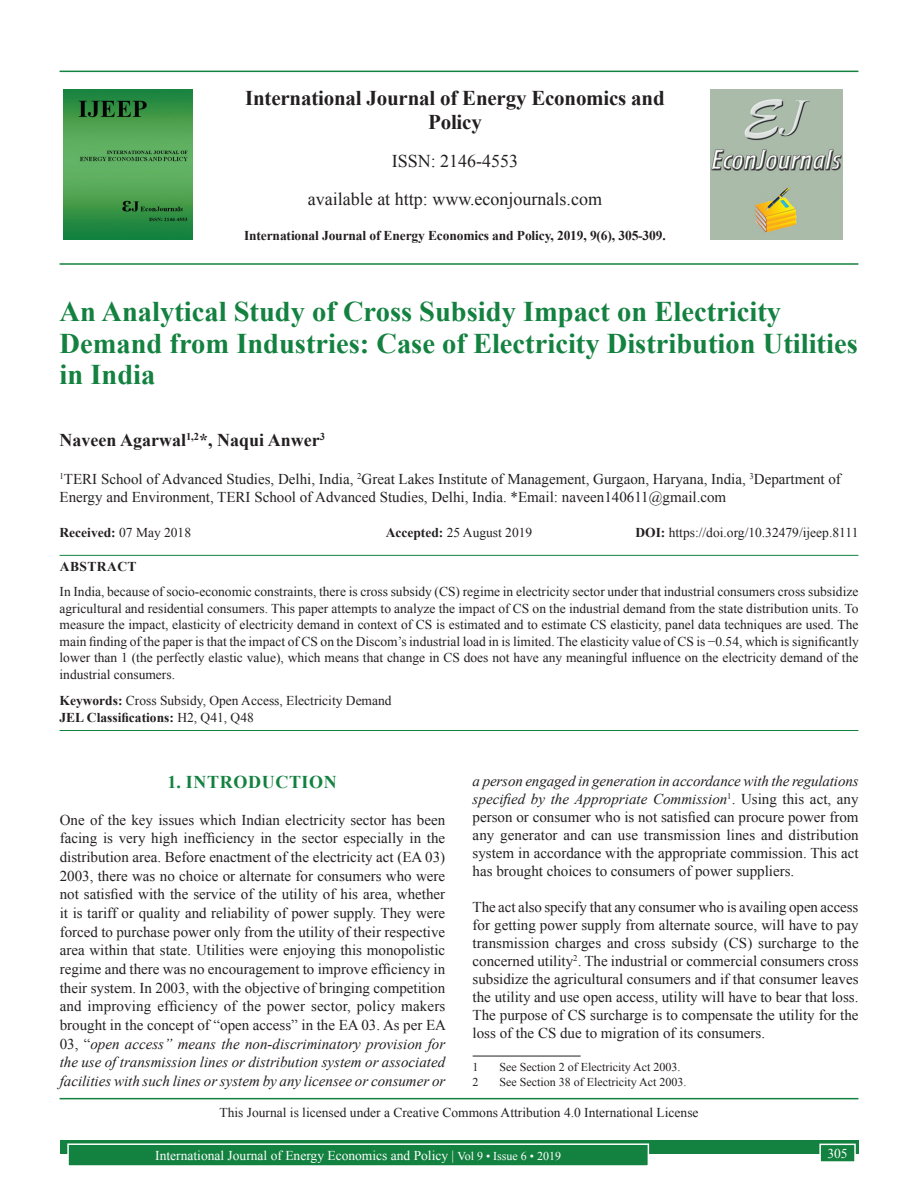
<style>
.page{position:relative;width:918px;height:1188px;background:#fff}
.page>*{position:absolute;margin:0;border:0;box-sizing:border-box;transform-origin:0 0}
.AT{font:700 28.5px/31.5px "Times New Roman";color:#13813f}
.JN{font:700 21px/24px "Times New Roman";letter-spacing:-.01em;color:#231f20;text-align:center}
.ISSN{font:18px "Times New Roman";color:#231f20}
.AU{font:700 18px "Times New Roman";color:#231f20}
.t1{font:700 18px "Times New Roman";letter-spacing:.035em;color:#13813f}
.TX{font:15px/18.8px "Times New Roman";color:#231f20;text-align:justify}
.AFF{font:15px/18px "Times New Roman";color:#231f20}
.ABS{font:13.5px/16.5px "Times New Roman";color:#231f20;text-align:justify}
.KWD{font:13.5px/16.2px "Times New Roman";color:#231f20}
.CCA{font:13.5px "Times New Roman";color:#231f20}
.JD{font:700 13.5px "Times New Roman";letter-spacing:-.01em;color:#231f20}
.RF{font:13.5px "Times New Roman";color:#fff}
.HIS{font:13.5px "Times New Roman";color:#231f20}
.HIS-2{font:700 13.5px "Times New Roman";color:#231f20}
.ABSH{font:700 13.5px "Times New Roman";letter-spacing:.035em;color:#231f20}
.Folio{font:13.5px "Times New Roman";color:#fff}
.FN{font:12px "Times New Roman";color:#231f20}
.s1{font-weight:400}
.s2{font-weight:700}
.s3{font-style:italic}
.s4{font-size:12px}
</style>
<div class="page">
<div style="left:60px;top:1140px;width:798px;height:13px;background:#13813f"></div>
<div style="left:68px;top:1144px;width:580px;height:22px;background:#13813f"></div>
<div style="left:67px;top:1143px;width:582px;height:24px;border:2px solid #fff"></div>
<div style="left:820px;top:1144px;width:35px;height:18px;background:#13813f"></div>
<div style="left:819px;top:1144px;width:37px;height:19px;border:2px solid #fff"></div>
<hr style="left:60px;top:71px;width:798px;height:1px;background:#13813f">
<hr style="left:60px;top:263px;width:798px;height:2px;background:#13813f">
<img style="left:64px;top:89px;width:129px;height:151px">
<img style="left:711px;top:89px;width:132px;height:150px">
<hr style="left:60px;top:555px;width:798px;height:1px;background:#13813f">
<hr style="left:60px;top:730px;width:798px;height:1px;background:#13813f">
<hr style="left:473px;top:1056px;width:108px;height:1px;background:#231f20">
<hr style="left:60px;top:1098px;width:798px;height:1px;background:#13813f">
<p class="JN" style="left:245px;top:85px;width:421px">International Journal of Energy Economics and<br>Policy</p>
<p class="ISSN" style="left:392px;top:148px;width:128px">ISSN: 2146-4553</p>
<p class="ISSN" style="left:308px;top:186px;width:296px">available at http: www.econjournals.com</p>
<p class="JD" style="left:244px;top:226px;width:423px">International Journal of Energy Economics and Policy, 2019, 9(6), 305-309.</p>
<p class="AT" style="left:60px;top:295px;width:800px">An Analytical Study of Cross Subsidy Impact on Electricity<br>Demand from Industries: Case of Electricity Distribution Utilities in India</p>
<p class="AU" style="left:60px;top:427px;width:267px">Naveen Agarwal<sup>1,2</sup>*, Naqui Anwer<sup>3</sup></p>
<p class="AFF" style="left:60px;top:470px;width:783px"><sup>1</sup>TERI School of Advanced Studies, Delhi, India, <sup>2</sup>Great Lakes Institute of Management, Gurgaon, Haryana, India, <sup>3</sup>Department of<br>Energy and Environment, TERI School of Advanced Studies, Delhi, India. *Email: naveen140611@gmail.com</p>
<p class="HIS-2" style="left:60px;top:522px;width:133px">Received: <span class="s1">07 May 2018</span></p>
<p class="HIS" style="left:386px;top:523px;width:148px"><span class="s2">Accepted:</span> 25 August 2019</p>
<p class="HIS" style="left:635px;top:523px;width:224px"><span class="s2">DOI:</span> https://doi.org/10.32479/ijeep.8111</p>
<p class="ABSH" style="left:60px;top:557px;width:78px">ABSTRACT</p>
<p class="ABS" style="left:60px;top:583px;width:801px">In India, because of socio-economic constraints, there is cross subsidy (CS) regime in electricity sector under that industrial consumers cross subsidize agricultural and residential consumers. This paper attempts to analyze the impact of CS on the industrial demand from the state distribution units. To measure the impact, elasticity of electricity demand in context of CS is estimated and to estimate CS elasticity, panel data techniques are used. The main finding of the paper is that the impact of CS on the Discom’s industrial load in is limited. The elasticity value of CS is −0.54, which is significantly lower than 1 (the perfectly elastic value), which means that change in CS does not have any meaningful influence on the electricity demand of the industrial consumers.</p>
<p class="KWD" style="left:60px;top:692px;width:334px"><span class="s2">Keywords:</span> Cross Subsidy, Open Access, Electricity Demand<br><span class="s2">JEL Classifications:</span> H2, Q41, Q48</p>
<h1 class="t1" style="left:168px;top:769px;width:171px">1. INTRODUCTION</h1>
<p class="TX" style="left:60px;top:810px;width:388px">One of the key issues which Indian electricity sector has been facing is very high inefficiency in the sector especially in the distribution area. Before enactment of the electricity act (EA 03)<br>2003, there was no choice or alternate for consumers who were not satisfied with the service of the utility of his area, whether it is tariff or quality and reliability of power supply. They were forced to purchase power only from the utility of their respective area within that state. Utilities were enjoying this monopolistic regime and there was no encouragement to improve efficiency in their system. In 2003, with the objective of bringing competition and improving efficiency of the power sector, policy makers brought in the concept of “open access” in the EA 03. As per EA 03, “<span class="s3">open access” means the non-discriminatory provision for the use of transmission lines or distribution system or associated facilities with such lines or system by any licensee or consumer or</span></p>
<p class="TX" style="left:473px;top:772px;width:388px;line-height:18px"><span class="s3">a person engaged in generation in accordance with the regulations specified by the Appropriate Commission</span><sup>1</sup>. Using this act, any person or consumer who is not satisfied can procure power from any generator and can use transmission lines and distribution system in accordance with the appropriate commission. This act has brought choices to consumers of power suppliers.</p>
<p class="TX" style="left:473px;top:898px;width:388px;line-height:18px">The act also specify that any consumer who is availing open access for getting power supply from alternate source, will have to pay transmission charges and cross subsidy (CS) surcharge to the concerned utility<sup>2</sup>. The industrial or commercial consumers cross subsidize the agricultural consumers and if that consumer leaves the utility and use open access, utility will have to bear that loss.<br>The purpose of CS surcharge is to compensate the utility for the loss of the CS due to migration of its consumers.</p>
<p class="FN" style="left:473px;top:1059px;width:7px">1</p>
<p class="FN" style="left:500px;top:1059px;width:182px">See Section 2 of Electricity Act 2003.</p>
<p class="FN" style="left:473px;top:1074px;width:7px">2</p>
<p class="FN" style="left:500px;top:1074px;width:188px">See Section 38 of Electricity Act 2003.</p>
<p class="CCA" style="left:219px;top:1103px;width:481px">This Journal is licensed under a Creative Commons Attribution 4.0 International License</p>
<p class="RF" style="left:155px;top:1146px;width:407px">International Journal of Energy Economics and Policy | <span class="s4">Vol 9 • Issue 6 • 2019</span></p>
<p class="Folio" style="left:827px;top:1144px;width:22px">305</p>
</div>
